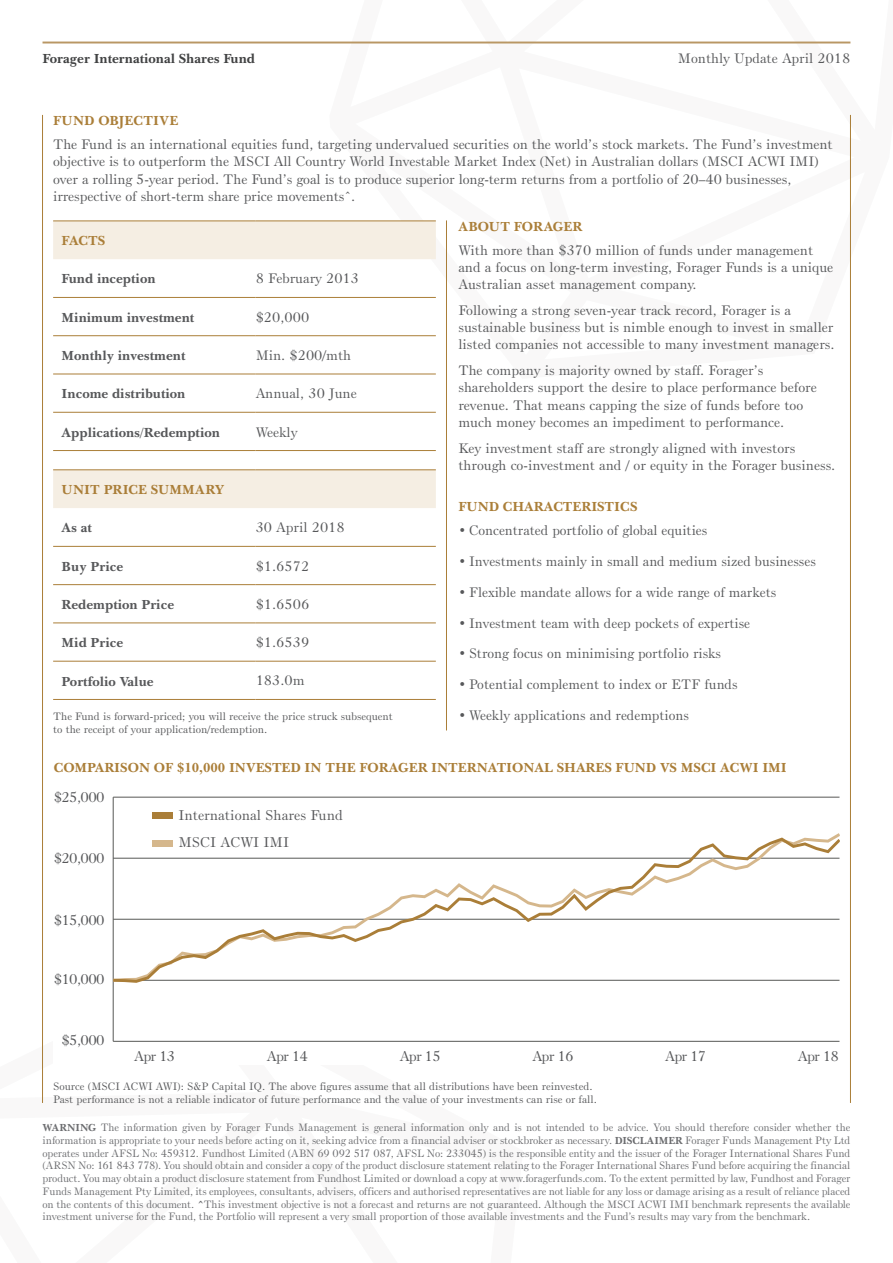
<style>
.page{position:relative;width:893px;height:1263px;background:#fff}
.page>*{position:absolute;margin:0;border:0;box-sizing:border-box;transform-origin:0 0}
.t1{font:13.8px "Bruce Old Style BT";letter-spacing:-.05em;color:#57585a}
.t2{font:13.8px "Bruce Old Style BT";color:#57585a}
.t3{font:13.5px/17.2px "Bruce Old Style BT";color:#57585a}
.t4{font:700 13.5px "Baskerville BT";color:#aa7e38}
.t5{font:700 13.5px "Baskerville BT";color:#57585a}
.t6{font:700 13.5px "Baskerville BT";color:#414243}
.t7{font:10.5px/12.8px "Bruce Old Style BT";letter-spacing:-.005em;color:#6c6d70;text-align:justify}
.t8{font:10.5px/13.5px "Bruce Old Style BT";color:#57585a}
.s1{font-family:"Baskerville BT";font-weight:700}
.s2{font-family:"Baskerville BT";font-weight:700;font-size:15px}
</style>
<div class="page">
<svg style="left:329px;top:41px;width:522px;height:333px"></svg>
<div style="left:53px;top:222px;width:383px;height:37px;background:#f5eee3"></div>
<hr style="left:53px;top:297px;width:203px;height:1px;background:#aa7e38">
<hr style="left:256px;top:297px;width:180px;height:1px;background:#aa7e38">
<hr style="left:53px;top:335px;width:203px;height:1px;background:#aa7e38">
<hr style="left:256px;top:335px;width:180px;height:1px;background:#aa7e38">
<hr style="left:53px;top:374px;width:203px;height:1px;background:#aa7e38">
<hr style="left:256px;top:374px;width:180px;height:1px;background:#aa7e38">
<hr style="left:53px;top:412px;width:203px;height:1px;background:#aa7e38">
<hr style="left:256px;top:412px;width:180px;height:1px;background:#aa7e38">
<hr style="left:53px;top:221px;width:203px;height:1px;background:#aa7e38">
<hr style="left:256px;top:221px;width:180px;height:1px;background:#aa7e38">
<hr style="left:53px;top:450px;width:203px;height:1px;background:#aa7e38">
<hr style="left:256px;top:450px;width:180px;height:1px;background:#aa7e38">
<div style="left:53px;top:471px;width:383px;height:37px;background:#f5eee3"></div>
<hr style="left:53px;top:546px;width:203px;height:1px;background:#aa7e38">
<hr style="left:256px;top:546px;width:180px;height:1px;background:#aa7e38">
<hr style="left:53px;top:584px;width:203px;height:1px;background:#aa7e38">
<hr style="left:256px;top:584px;width:180px;height:1px;background:#aa7e38">
<hr style="left:53px;top:623px;width:203px;height:1px;background:#aa7e38">
<hr style="left:256px;top:623px;width:180px;height:1px;background:#aa7e38">
<hr style="left:53px;top:661px;width:203px;height:1px;background:#aa7e38">
<hr style="left:256px;top:661px;width:180px;height:1px;background:#aa7e38">
<hr style="left:53px;top:470px;width:203px;height:1px;background:#aa7e38">
<hr style="left:256px;top:470px;width:180px;height:1px;background:#aa7e38">
<hr style="left:53px;top:699px;width:203px;height:1px;background:#aa7e38">
<hr style="left:256px;top:699px;width:180px;height:1px;background:#aa7e38">
<hr style="left:446px;top:220px;width:1px;height:510px;background:#aa7e38">
<div style="left:152px;top:813px;width:21px;height:6px;background:#aa7e38"></div>
<hr style="left:113px;top:1041px;width:726px;height:1px;background:#575855">
<hr style="left:113px;top:797px;width:1px;height:244px;background:#575855">
<hr style="left:113px;top:797px;width:726px;height:1px;background:#575855">
<svg style="left:113px;top:837px;width:727px;height:146px"></svg>
<hr style="left:42px;top:115px;width:1px;height:988px;background:#aa7e38">
<hr style="left:850px;top:115px;width:1px;height:988px;background:#aa7e38">
<hr style="left:43px;top:42px;width:807px;height:1px;background:#b99764">
<p class="t6" style="left:43px;top:50px;width:214px">Forager International Shares Fund</p>
<p class="t3" style="left:678px;top:50px;width:174px">Monthly Update April 2018</p>
<p class="t4" style="left:53px;top:112px;width:127px">FUND OBJECTIVE</p>
<p class="t3" style="left:53px;top:136px;width:781px">The Fund is an international equities fund, targeting undervalued securities on the world’s stock markets. The Fund’s investment objective is to outperform the MSCI All Country World Investable Market Index (Net) in Australian dollars (MSCI ACWI IMI) over a rolling 5-year period. The Fund’s goal is to produce superior long-term returns from a portfolio of 20–40 businesses, irrespective of short-term share price movementsˆ.</p>
<p class="t4" style="left:62px;top:232px;width:45px">FACTS</p>
<p class="t5" style="left:62px;top:270px;width:95px">Fund inception</p>
<p class="t3" style="left:256px;top:270px;width:105px">8 February 2013</p>
<p class="t5" style="left:62px;top:309px;width:134px">Minimum investment</p>
<p class="t3" style="left:256px;top:308px;width:55px">$20,000</p>
<p class="t5" style="left:62px;top:347px;width:125px">Monthly investment</p>
<p class="t3" style="left:256px;top:346px;width:97px">Min. $200/mth</p>
<p class="t5" style="left:62px;top:385px;width:125px">Income distribution</p>
<p class="t3" style="left:256px;top:385px;width:103px">Annual, 30 June</p>
<p class="t5" style="left:62px;top:424px;width:160px">Applications/Redemption</p>
<p class="t3" style="left:256px;top:423px;width:43px">Weekly</p>
<p class="t4" style="left:458px;top:218px;width:125px">ABOUT FORAGER</p>
<p class="t3" style="left:458px;top:241px;width:376px">With more than $370 million of funds under management and a focus on long-term investing, Forager Funds is a unique<br>Australian asset management company.</p>
<p class="t3" style="left:458px;top:301px;width:378px">Following a strong seven-year track record, Forager is a sustainable business but is nimble enough to invest in smaller listed companies not accessible to many investment managers.</p>
<p class="t3" style="left:458px;top:362px;width:360px">The company is majority owned by staff. Forager’s shareholders support the desire to place performance before revenue. That means capping the size of funds before too much money becomes an impediment to performance.</p>
<p class="t3" style="left:458px;top:439px;width:379px">Key investment staff are strongly aligned with investors through co-investment and / or equity in the Forager business.</p>
<p class="t4" style="left:458px;top:498px;width:181px">FUND CHARACTERISTICS</p>
<p class="t3" style="left:458px;top:522px;width:250px">• Concentrated portfolio of global equities</p>
<p class="t3" style="left:458px;top:553px;width:359px">• Investments mainly in small and medium sized businesses</p>
<p class="t3" style="left:458px;top:583px;width:319px">• Flexible mandate allows for a wide range of markets</p>
<p class="t3" style="left:458px;top:614px;width:293px">• Investment team with deep pockets of expertise</p>
<p class="t3" style="left:458px;top:645px;width:264px">• Strong focus on minimising portfolio risks</p>
<p class="t3" style="left:458px;top:676px;width:281px">• Potential complement to index or ETF funds</p>
<p class="t3" style="left:458px;top:706px;width:232px">• Weekly applications and redemptions</p>
<p class="t4" style="left:54px;top:759px;width:734px">COMPARISON OF $10,000 INVESTED IN THE FORAGER INTERNATIONAL SHARES FUND VS MSCI ACWI IMI</p>
<p class="t4" style="left:62px;top:481px;width:164px">UNIT PRICE SUMMARY</p>
<p class="t5" style="left:62px;top:519px;width:32px">As at</p>
<p class="t3" style="left:256px;top:519px;width:91px">30 April 2018</p>
<p class="t5" style="left:62px;top:558px;width:63px">Buy Price</p>
<p class="t3" style="left:256px;top:557px;width:55px">$1.6572</p>
<p class="t5" style="left:62px;top:596px;width:114px">Redemption Price</p>
<p class="t3" style="left:256px;top:595px;width:55px">$1.6506</p>
<p class="t5" style="left:62px;top:634px;width:63px">Mid Price</p>
<p class="t3" style="left:256px;top:634px;width:55px">$1.6539</p>
<p class="t5" style="left:62px;top:672px;width:93px">Portfolio Value</p>
<p class="t3" style="left:256px;top:672px;width:50px">183.0m</p>
<p class="t8" style="left:53px;top:709px;width:341px">The Fund is forward-priced; you will receive the price struck subsequent to the receipt of your application/redemption.</p>
<p class="t1" style="left:54px;top:788px;width:52px">$25,000</p>
<p class="t1" style="left:54px;top:850px;width:52px">$20,000</p>
<p class="t1" style="left:54px;top:912px;width:52px">$15,000</p>
<p class="t1" style="left:54px;top:971px;width:52px">$10,000</p>
<p class="t1" style="left:62px;top:1032px;width:45px">$5,000</p>
<p class="t2" style="left:178px;top:806px;width:166px">International Shares Fund</p>
<p class="t2" style="left:178px;top:834px;width:112px">MSCI ACWI IMI</p>
<p class="t1" style="left:134px;top:1048px;width:43px">Apr 13</p>
<p class="t1" style="left:267px;top:1048px;width:43px">Apr 14</p>
<p class="t1" style="left:400px;top:1048px;width:43px">Apr 15</p>
<p class="t1" style="left:532px;top:1048px;width:43px">Apr 16</p>
<p class="t1" style="left:665px;top:1048px;width:43px">Apr 17</p>
<p class="t1" style="left:798px;top:1048px;width:43px">Apr 18</p>
<p class="t8" style="left:53px;top:1079px;width:545px">Source (MSCI ACWI AWI): S&amp;P Capital IQ. The above figures assume that all distributions have been reinvested.<br>Past performance is not a reliable indicator of future performance and the value of your investments can rise or fall.</p>
<p class="t7" style="left:43px;top:1121px;width:809px"><span class="s1">WARNING</span> The information given by Forager Funds Management is general information only and is not intended to be advice. You should therefore consider whether the information is appropriate to your needs before acting on it, seeking advice from a financial adviser or stockbroker as necessary. <span class="s1">DISCLAIMER</span> Forager Funds Management Pty Ltd operates under AFSL No: 459312. Fundhost Limited (ABN 69 092 517 087, AFSL No: 233045) is the responsible entity and the issuer of the Forager International Shares Fund (ARSN No: 161 843 778). You should obtain and consider a copy of the product disclosure statement relating to the Forager International Shares Fund before acquiring the financial product. You may obtain a product disclosure statement from Fundhost Limited or download a copy at www.foragerfunds.com. To the extent permitted by law, Fundhost and Forager Funds Management Pty Limited, its employees, consultants, advisers, officers and authorised representatives are not liable for any loss or damage arising as a result of reliance placed on the contents of this document. <span class="s2">ˆ</span>This investment objective is not a forecast and returns are not guaranteed. Although the MSCI ACWI IMI benchmark represents the available investment universe for the Fund, the Portfolio will represent a very small proportion of those available investments and the Fund’s results may vary from the benchmark.</p>
</div>
